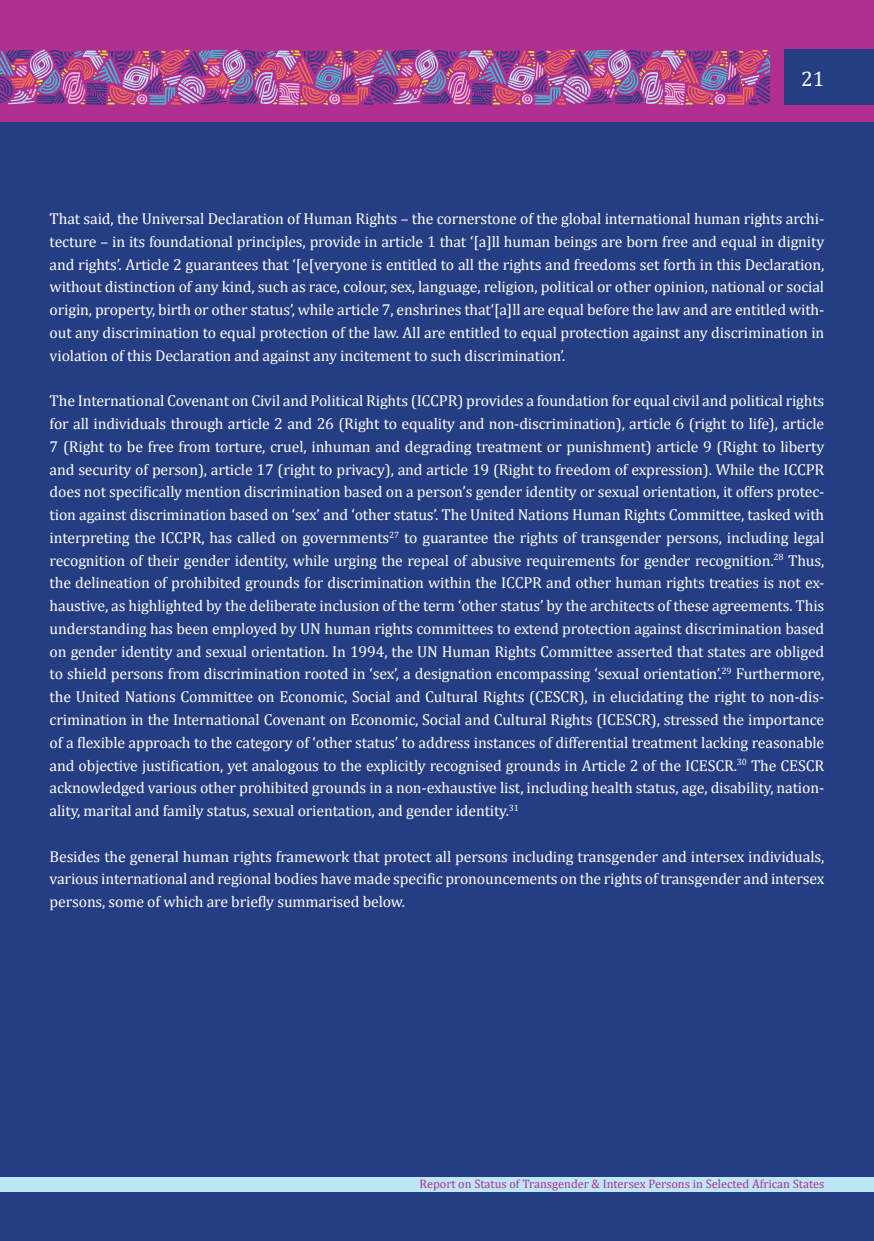
<style>
.page{position:relative;width:874px;height:1241px;background:#fff}
.page>*{position:absolute;margin:0;border:0;box-sizing:border-box;transform-origin:0 0}
.t1{font:21px "Cambria";color:#fff}
.Paragraph{font:15.75px/22.8px "Cambria";letter-spacing:-.01em;color:#fff;text-align:justify}
.t2{font:12.25px "Cambria";color:#b02f91}
</style>
<div class="page">
<div style="left:0;top:0;width:873px;height:123px;background:#b02f91"></div>
<svg style="left:0;top:50px;width:770px;height:55px"></svg>
<div style="left:784px;top:50px;width:89px;height:55px;background:#253d83"></div>
<div style="left:0;top:123px;width:873px;height:1117px;background:#253d83"></div>
<div style="left:0;top:1176px;width:873px;height:15px;background:#bee6f6"></div>
<h1 class="t1" style="left:800px;top:66px;width:25px">21</h1>
<p class="Paragraph" style="left:50px;top:207px;width:775px">That said, the Universal Declaration of Human Rights – the cornerstone of the global international human rights archi&shy;tecture – in its foundational principles, provide in article 1 that ‘[a]ll human beings are born free and equal in dignity and rights’. Article 2 guarantees that ‘[e[veryone is entitled to all the rights and freedoms set forth in this Declaration, without distinction of any kind, such as race, colour, sex, language, religion, political or other opinion, national or social origin, property, birth or other status’, while article 7, enshrines that‘[a]ll are equal before the law and are entitled with&shy;out any discrimination to equal protection of the law. All are entitled to equal protection against any discrimination in violation of this Declaration and against any incitement to such discrimination’.</p>
<p class="Paragraph" style="left:50px;top:389px;width:775px">The International Covenant on Civil and Political Rights (ICCPR) provides a foundation for equal civil and political rights for all individuals through article 2 and 26 (Right to equality and non-discrimination), article 6 (right to life), article 7 (Right to be free from torture, cruel, inhuman and degrading treatment or punishment) article 9 (Right to liberty and security of person), article 17 (right to privacy), and article 19 (Right to freedom of expression). While the ICCPR does not specifically mention discrimination based on a person’s gender identity or sexual orientation, it offers protec&shy;tion against discrimination based on ‘sex’ and ‘other status’. The United Nations Human Rights Committee, tasked with interpreting the ICCPR, has called on governments<sup>27</sup> to guarantee the rights of transgender persons, including legal recognition of their gender identity, while urging the repeal of abusive requirements for gender recognition.<sup>28</sup> Thus, the delineation of prohibited grounds for discrimination within the ICCPR and other human rights treaties is not ex&shy;haustive, as highlighted by the deliberate inclusion of the term ‘other status’ by the architects of these agreements. This understanding has been employed by UN human rights committees to extend protection against discrimination based on gender identity and sexual orientation. In 1994, the UN Human Rights Committee asserted that states are obliged to shield persons from discrimination rooted in ‘sex’, a designation encompassing ‘sexual orientation’.<sup>29</sup> Furthermore, the United Nations Committee on Economic, Social and Cultural Rights (CESCR), in elucidating the right to non-dis&shy;crimination in the International Covenant on Economic, Social and Cultural Rights (ICESCR), stressed the importance of a flexible approach to the category of ‘other status’ to address instances of differential treatment lacking reasonable and objective justification, yet analogous to the explicitly recognised grounds in Article 2 of the ICESCR.<sup>30</sup> The CESCR acknowledged various other prohibited grounds in a non-exhaustive list, including health status, age, disability, nation&shy;ality, marital and family status, sexual orientation, and gender identity.<sup>31</sup></p>
<p class="Paragraph" style="left:50px;top:844px;width:775px">Besides the general human rights framework that protect all persons including transgender and intersex individuals, various international and regional bodies have made specific pronouncements on the rights of transgender and intersex persons, some of which are briefly summarised below.</p>
<p class="t2" style="left:419px;top:1175px;width:406px">Report on Status of Transgender &amp; Intersex Persons in Selected African States</p>
</div>
